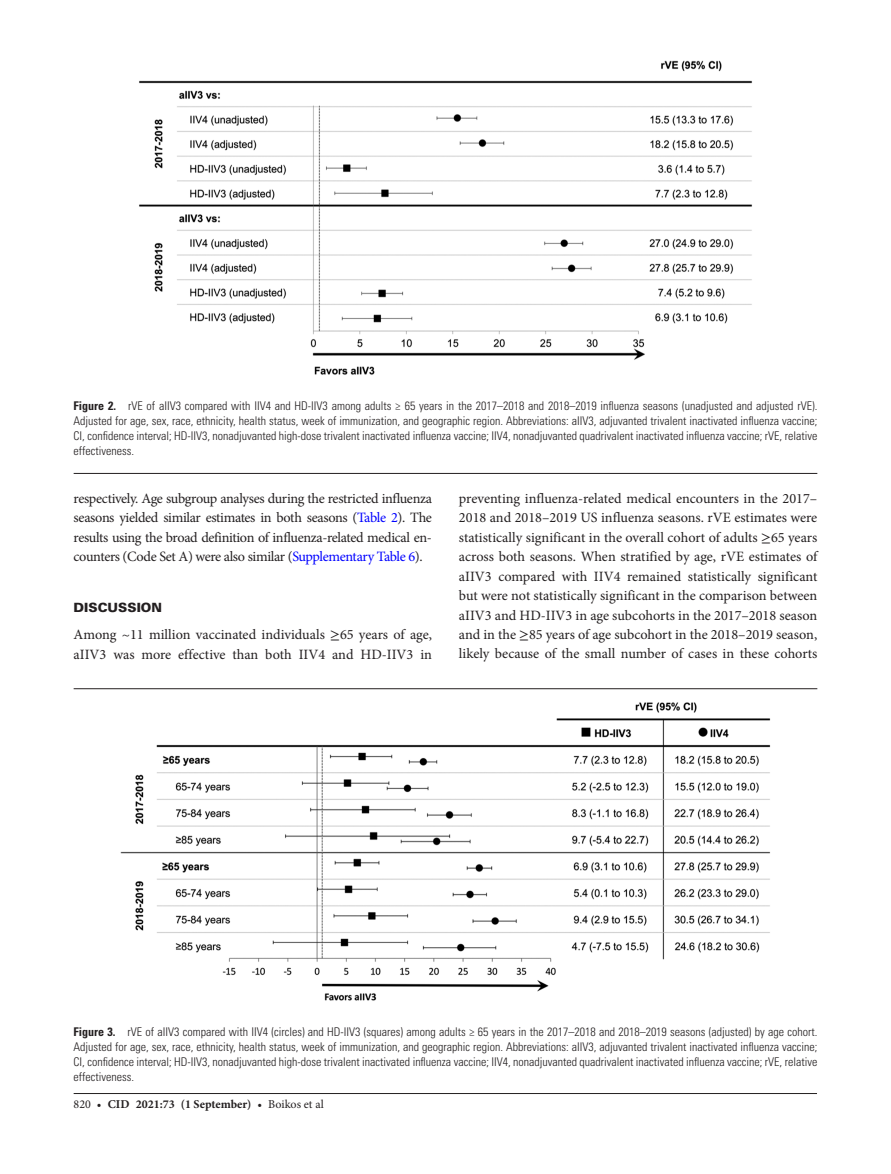
<style>
.page{position:relative;width:891px;height:1174px;background:#fff}
.page>*{position:absolute;margin:0;border:0;box-sizing:border-box;transform-origin:0 0}
.t1{font:14.25px/19.5px "Minion Pro";letter-spacing:-.005em;color:#231f20;text-align:justify}
.t2{font:900 12.75px "Univers LT Std";color:#231f20}
.t3{font:300 condensed 12px/15px "Univers LT Std";color:#231f20;text-align:justify}
.t4{font:700 12px "Minion Pro";color:#231f20}
.s1{font-weight:700}
.s2{color:#00f}
.s3{font-family:"STIX General"}
.s4{font-weight:400}
</style>
<div class="page">
<hr style="left:74px;top:1093px;width:743px;height:1px;background:#231f20">
<hr style="left:74px;top:473px;width:743px;height:1px;background:#231f20">
<img style="left:139px;top:60px;width:613px;height:315px">
<hr style="left:74px;top:688px;width:743px;height:1px;background:#231f20">
<img style="left:120px;top:702px;width:651px;height:299px">
<p class="t3" style="left:74px;top:398px;width:745px"><span class="s1">Figure 2.</span> rVE of aIIV3 compared with IIV4 and HD-IIV3 among adults ≥ 65 years in the 2017–2018 and 2018–2019 influenza seasons (unadjusted and adjusted rVE).<br>Adjusted for age, sex, race, ethnicity, health status, week of immunization, and geographic region. Abbreviations: aIIV3, adjuvanted trivalent inactivated influenza vaccine; CI, confidence interval; HD-IIV3, nonadjuvanted high-dose trivalent inactivated influenza vaccine; IIV4, nonadjuvanted quadrivalent inactivated influenza vaccine; rVE, relative effectiveness.</p>
<p class="t1" style="left:74px;top:488px;width:360px">respectively. Age subgroup analyses during the restricted influenza seasons yielded similar estimates in both seasons (<span class="s2">Table 2</span>). The results using the broad definition of influenza-related medical en&shy;counters (Code Set A) were also similar (<span class="s2">Supplementary Table 6</span>).</p>
<p class="t2" style="left:74px;top:599px;width:90px">DISCUSSION</p>
<p class="t1" style="left:74px;top:625px;width:360px">Among ~11 million vaccinated individuals <span class="s3">≥</span>65 years of age, aIIV3 was more effective than both IIV4 and HD-IIV3 in</p>
<p class="t1" style="left:459px;top:488px;width:360px">preventing influenza-related medical encounters in the 2017– 2018 and 2018–2019 US influenza seasons. rVE estimates were statistically significant in the overall cohort of adults <span class="s3">≥</span>65 years across both seasons. When stratified by age, rVE estimates of aIIV3 compared with IIV4 remained statistically significant but were not statistically significant in the comparison between aIIV3 and HD-IIV3 in age subcohorts in the 2017–2018 season and in the <span class="s3">≥</span>85 years of age subcohort in the 2018–2019 season, likely because of the small number of cases in these cohorts</p>
<p class="t3" style="left:74px;top:1025px;width:745px"><span class="s1">Figure 3.</span> rVE of aIIV3 compared with IIV4 (circles) and HD-IIV3 (squares) among adults ≥ 65 years in the 2017–2018 and 2018–2019 seasons (adjusted) by age cohort.<br>Adjusted for age, sex, race, ethnicity, health status, week of immunization, and geographic region. Abbreviations: aIIV3, adjuvanted trivalent inactivated influenza vaccine; CI, confidence interval; HD-IIV3, nonadjuvanted high-dose trivalent inactivated influenza vaccine; IIV4, nonadjuvanted quadrivalent inactivated influenza vaccine; rVE, relative effectiveness.</p>
<p class="t4" style="left:74px;top:1095px;width:252px"><span class="s4">820 •</span> cid 2021:73 (1 September) <span class="s4">• Boikos et al</span></p>
</div>
